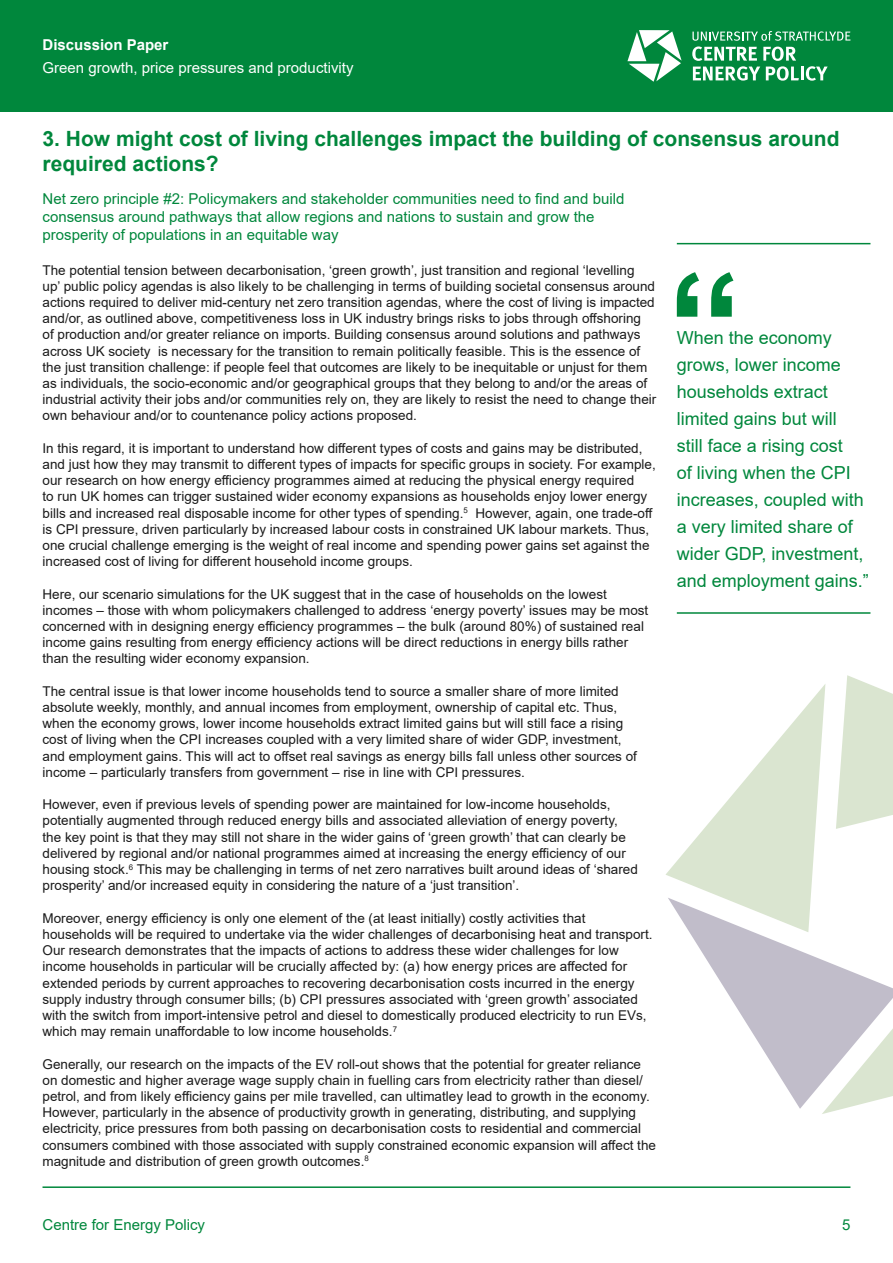
<style>
.page{position:relative;width:893px;height:1263px;background:#fff}
.page>*{position:absolute;margin:0;border:0;box-sizing:border-box;transform-origin:0 0}
.t1{font:700 21px "Arial";color:#00873c}
.t2{font:21px "Arial Bold MT23";color:#00873c}
.t3{font:18px/27px "Arial";color:#00873c}
.t4{font:18px "Arial MT23";color:#00873c}
.t5{font:15px/18px "Arial";color:#00873c}
.t6{font:15px "Arial";color:#fff}
.t7{font:15px "Arial MT23";color:#00873c}
.t8{font:15px "Arial Bold MT23";color:#fff}
.t9{font:13.5px/16.2px "Arial";color:#1a1a1a}
.t10{font:13.5px "Arial MT23";color:#1a1a1a}
</style>
<div class="page">
<div style="left:0;top:0;width:893px;height:112px;background:#00873c"></div>
<hr style="left:43px;top:1186px;width:807px;height:2px;background:#00873c">
<svg style="left:692px;top:31px;width:158px;height:50px"></svg>
<svg style="left:627px;top:30px;width:55px;height:52px"></svg>
<hr style="left:677px;top:243px;width:193px;height:1px;background:#00873c">
<hr style="left:677px;top:612px;width:193px;height:2px;background:#00873c">
<svg style="left:677px;top:272px;width:56px;height:45px"></svg>
<svg style="left:822px;top:1109px;width:19px;height:5px"></svg>
<svg style="left:689px;top:932px;width:204px;height:177px"></svg>
<svg style="left:666px;top:684px;width:159px;height:248px"></svg>
<svg style="left:836px;top:675px;width:57px;height:154px"></svg>
<p class="t8" style="left:43px;top:37px;width:127px">Discussion Paper</p>
<p class="t6" style="left:43px;top:57px;width:312px">Green growth, price pressures and productivity</p>
<h1 class="t1" style="left:43px;top:124px;width:799px">3. How might cost of living challenges impact the building of consensus around</h1>
<h1 class="t2" style="left:43px;top:152px;width:178px">required actions?</h1>
<p class="t5" style="left:43px;top:190px;width:583px">Net zero principle #2: Policymakers and stakeholder communities need to find and build consensus around pathways that allow regions and nations to sustain and grow the prosperity of populations in an equitable way</p>
<p class="t9" style="left:43px;top:262px;width:615px">The potential tension between decarbonisation, ‘green growth’, just transition and regional ‘levelling<br>up’ public policy agendas is also likely to be challenging in terms of building societal consensus around actions required to deliver mid-century net zero transition agendas, where the cost of living is impacted and/or, as outlined above, competitiveness loss in UK industry brings risks to jobs through offshoring<br>of production and/or greater reliance on imports. Building consensus around solutions and pathways across UK society is necessary for the transition to remain politically feasible. This is the essence of the just transition challenge: if people feel that outcomes are likely to be inequitable or unjust for them as individuals, the socio-economic and/or geographical groups that they belong to and/or the areas of industrial activity their jobs and/or communities rely on, they are likely to resist the need to change their own behaviour and/or to countenance policy actions proposed.</p>
<p class="t9" style="left:43px;top:440px;width:615px">In this regard, it is important to understand how different types of costs and gains may be distributed, and just how they may transmit to different types of impacts for specific groups in society. For example, our research on how energy efficiency programmes aimed at reducing the physical energy required<br>to run UK homes can trigger sustained wider economy expansions as households enjoy lower energy bills and increased real disposable income for other types of spending.<sup>5</sup> However, again, one trade-off is CPI pressure, driven particularly by increased labour costs in constrained UK labour markets. Thus, one crucial challenge emerging is the weight of real income and spending power gains set against the increased cost of living for different household income groups.</p>
<p class="t9" style="left:43px;top:586px;width:607px">Here, our scenario simulations for the UK suggest that in the case of households on the lowest incomes – those with whom policymakers challenged to address ‘energy poverty’ issues may be most concerned with in designing energy efficiency programmes – the bulk (around 80%) of sustained real income gains resulting from energy efficiency actions will be direct reductions in energy bills rather than the resulting wider economy expansion.</p>
<p class="t10" style="left:43px;top:684px;width:578px">The central issue is that lower income households tend to source a smaller share of more limited</p>
<p class="t9" style="left:43px;top:699px;width:596px">absolute weekly, monthly, and annual incomes from employment, ownership of capital etc. Thus, when the economy grows, lower income households extract limited gains but will still face a rising cost of living when the CPI increases coupled with a very limited share of wider GDP, investment, and employment gains. This will act to offset real savings as energy bills fall unless other sources of income – particularly transfers from government – rise in line with CPI pressures.</p>
<p class="t9" style="left:43px;top:796px;width:597px">However, even if previous levels of spending power are maintained for low-income households, potentially augmented through reduced energy bills and associated alleviation of energy poverty, the key point is that they may still not share in the wider gains of ‘green growth’ that can clearly be delivered by regional and/or national programmes aimed at increasing the energy efficiency of our housing stock.<sup>6</sup> This may be challenging in terms of net zero narratives built around ideas of ‘shared prosperity’ and/or increased equity in considering the nature of a ‘just transition’.</p>
<p class="t9" style="left:43px;top:910px;width:612px">Moreover, energy efficiency is only one element of the (at least initially) costly activities that households will be required to undertake via the wider challenges of decarbonising heat and transport.<br>Our research demonstrates that the impacts of actions to address these wider challenges for low income households in particular will be crucially affected by: (a) how energy prices are affected for extended periods by current approaches to recovering decarbonisation costs incurred in the energy supply industry through consumer bills; (b) CPI pressures associated with ‘green growth’ associated with the switch from import-intensive petrol and diesel to domestically produced electricity to run EVs, which may remain unaffordable to low income households.<sup>7</sup></p>
<p class="t9" style="left:43px;top:1055px;width:615px">Generally, our research on the impacts of the EV roll-out shows that the potential for greater reliance on domestic and higher average wage supply chain in fuelling cars from electricity rather than diesel/ petrol, and from likely efficiency gains per mile travelled, can ultimatley lead to growth in the economy.<br>However, particularly in the absence of productivity growth in generating, distributing, and supplying electricity, price pressures from both passing on decarbonisation costs to residential and commercial consumers combined with those associated with supply constrained economic expansion will affect the magnitude and distribution of green growth outcomes.<sup>8</sup></p>
<h2 class="t3" style="left:677px;top:324px;width:157px">When the economy</h2>
<h2 class="t4" style="left:677px;top:354px;width:166px">grows, lower income</h2>
<h2 class="t3" style="left:677px;top:378px;width:162px">households extract limited gains but will</h2>
<h2 class="t4" style="left:677px;top:435px;width:168px">still face a rising cost</h2>
<h2 class="t3" style="left:677px;top:459px;width:189px">of living when the CPI increases, coupled with</h2>
<h2 class="t4" style="left:677px;top:516px;width:178px">a very limited share of</h2>
<h2 class="t3" style="left:677px;top:540px;width:194px">wider GDP, investment, and employment gains.”</h2>
<p class="t7" style="left:43px;top:1216px;width:164px">Centre for Energy Policy</p>
<p class="t5" style="left:842px;top:1216px;width:10px">5</p>
</div>
